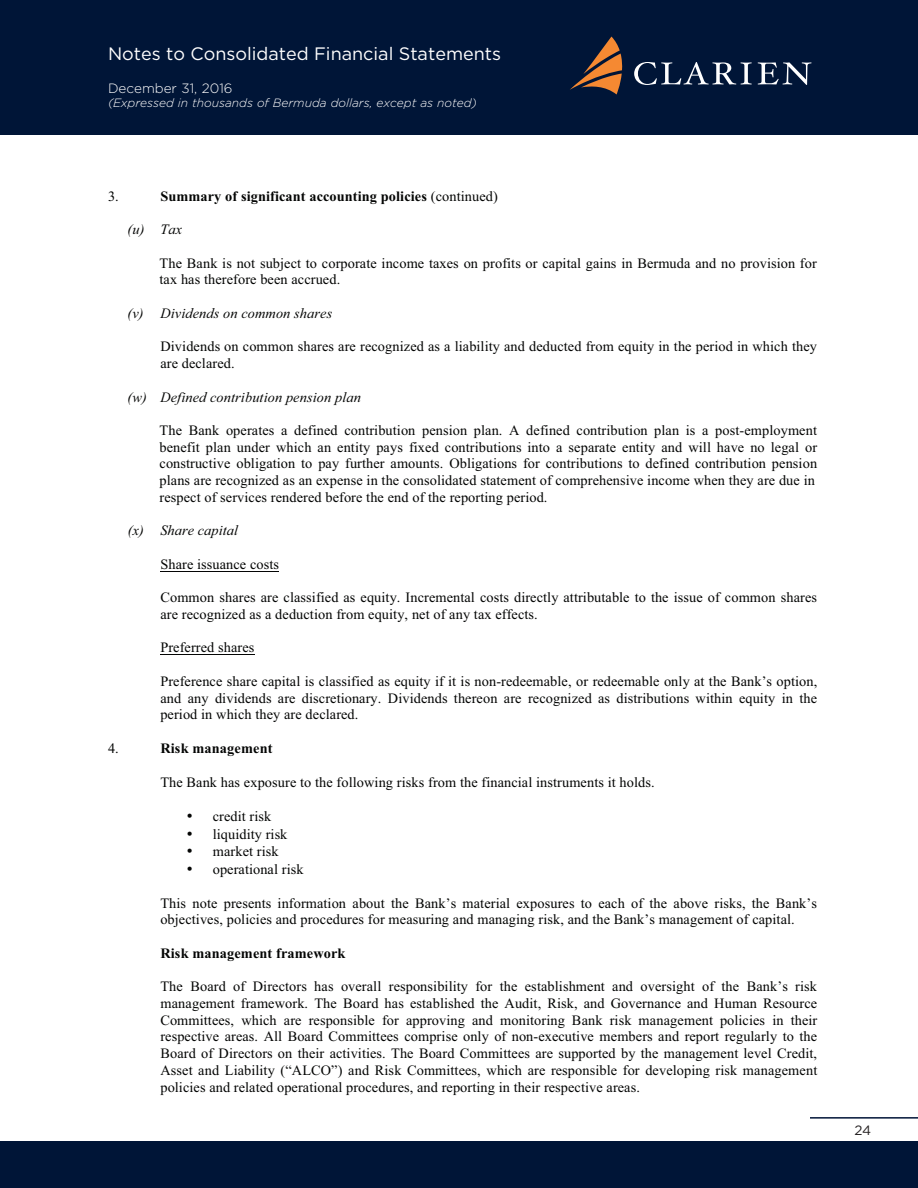
<style>
.page{position:relative;width:918px;height:1188px;background:#fff}
.page>*{position:absolute;margin:0;border:0;box-sizing:border-box;transform-origin:0 0}
.t1{font:18px "Gotham";color:#fff}
.t2{font:14.25px/16.6px "Times New Roman";letter-spacing:.005em;color:#040504}
.t3{font:700 14.25px "Times New Roman";letter-spacing:.01em;color:#040504}
.t4{font:italic 14.25px "Times New Roman";letter-spacing:.01em;color:#040504}
.t5{font:300 13.5px "Gotham";color:#fff}
.t6{font:13.5px "Gotham";color:#231f20}
.t7{font:italic 300 12px "Gotham";color:#fff}
.s1{font-weight:400}
</style>
<div class="page">
<div style="left:0;top:1142px;width:918px;height:46px;background:#001537"></div>
<hr style="left:810px;top:1117px;width:108px;height:2px;background:#001537">
<hr style="left:160px;top:571px;width:119px;height:1px;background:#040504">
<hr style="left:160px;top:655px;width:95px;height:1px;background:#040504">
<div style="left:0;top:0;width:918px;height:135px;background:#001537"></div>
<svg style="left:570px;top:37px;width:52px;height:57px"></svg>
<svg style="left:634px;top:62px;width:118px;height:23px"></svg>
<svg style="left:758px;top:62px;width:54px;height:23px"></svg>
<p class="t1" style="left:108px;top:42px;width:395px">Notes to Consolidated Financial Statements</p>
<p class="t5" style="left:108px;top:79px;width:126px">December 31, 2016</p>
<p class="t7" style="left:108px;top:95px;width:370px">(Expressed in thousands of Bermuda dollars, except as noted)</p>
<p class="t2" style="left:108px;top:188px;width:12px">3.</p>
<p class="t3" style="left:160px;top:186px;width:339px">Summary of significant accounting policies <span class="s1">(continued)</span></p>
<p class="t4" style="left:128px;top:220px;width:56px">(u) Tax</p>
<p class="t2" style="left:160px;top:255px;width:659px">The Bank is not subject to corporate income taxes on profits or capital gains in Bermuda and no provision for tax has therefore been accrued.</p>
<p class="t4" style="left:128px;top:303px;width:206px">(v) Dividends on common shares</p>
<p class="t2" style="left:160px;top:338px;width:658px">Dividends on common shares are recognized as a liability and deducted from equity in the period in which they are declared.</p>
<p class="t4" style="left:128px;top:387px;width:235px">(w) Defined contribution pension plan</p>
<p class="t2" style="left:160px;top:422px;width:659px">The Bank operates a defined contribution pension plan. A defined contribution plan is a post-employment benefit plan under which an entity pays fixed contributions into a separate entity and will have no legal or constructive obligation to pay further amounts. Obligations for contributions to defined contribution pension plans are recognized as an expense in the consolidated statement of comprehensive income when they are due in respect of services rendered before the end of the reporting period.</p>
<p class="t4" style="left:128px;top:521px;width:112px">(x) Share capital</p>
<p class="t2" style="left:160px;top:556px;width:120px">Share issuance costs</p>
<p class="t2" style="left:160px;top:589px;width:658px">Common shares are classified as equity. Incremental costs directly attributable to the issue of common shares are recognized as a deduction from equity, net of any tax effects.</p>
<p class="t2" style="left:160px;top:639px;width:96px">Preferred shares</p>
<p class="t2" style="left:160px;top:673px;width:658px;text-align:justify">Preference share capital is classified as equity if it is non-redeemable, or redeemable only at the Bank’s option, and any dividends are discretionary. Dividends thereon are recognized as distributions within equity in the period in which they are declared.</p>
<p class="t2" style="left:108px;top:740px;width:12px">4.</p>
<p class="t3" style="left:160px;top:738px;width:114px">Risk management</p>
<p class="t2" style="left:160px;top:773px;width:496px">The Bank has exposure to the following risks from the financial instruments it holds.</p>
<p class="t2" style="left:187px;top:808px;width:86px">• credit risk</p>
<p class="t2" style="left:187px;top:826px;width:102px">• liquidity risk</p>
<p class="t2" style="left:187px;top:843px;width:94px">• market risk</p>
<p class="t2" style="left:187px;top:861px;width:118px">• operational risk</p>
<p class="t2" style="left:160px;top:894px;width:658px">This note presents information about the Bank’s material exposures to each of the above risks, the Bank’s objectives, policies and procedures for measuring and managing risk, and the Bank’s management of capital.</p>
<p class="t3" style="left:160px;top:943px;width:187px">Risk management framework</p>
<p class="t2" style="left:160px;top:978px;width:658px;text-align:justify">The Board of Directors has overall responsibility for the establishment and oversight of the Bank’s risk management framework. The Board has established the Audit, Risk, and Governance and Human Resource Committees, which are responsible for approving and monitoring Bank risk management policies in their respective areas. All Board Committees comprise only of non-executive members and report regularly to the Board of Directors on their activities. The Board Committees are supported by the management level Credit, Asset and Liability (“ALCO”) and Risk Committees, which are responsible for developing risk management policies and related operational procedures, and reporting in their respective areas.</p>
<p class="t6" style="left:854px;top:1122px;width:18px">24</p>
</div>
